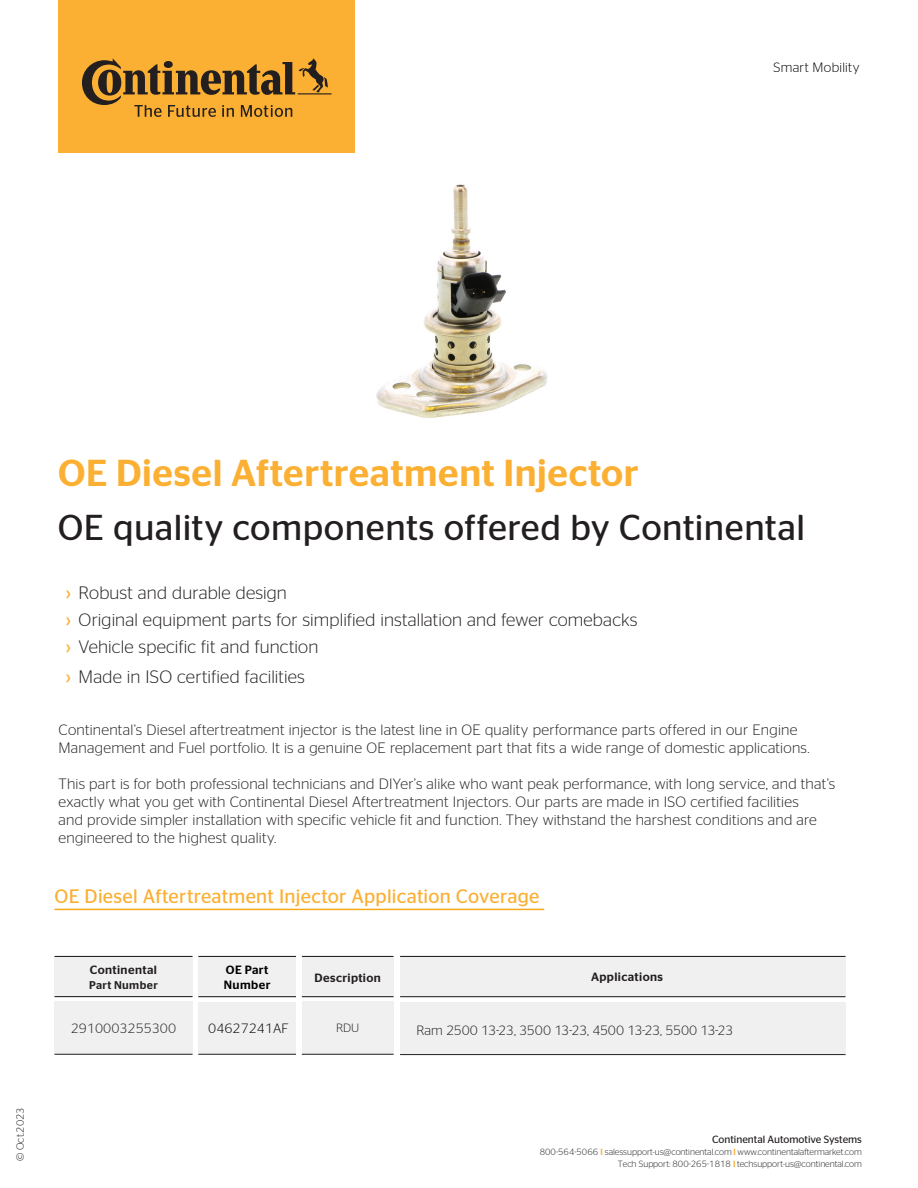
<style>
.page{position:relative;width:918px;height:1188px;background:#fff}
.page>*{position:absolute;margin:0;border:0;box-sizing:border-box;transform-origin:0 0}
.Headline_35pt{font:500 37.5px "Continental Stag Sans";letter-spacing:.015em;color:#fbb033}
.Headline_35pt-2{font:36px "Continental Stag Sans";letter-spacing:.01em;color:#231f20}
.Paragraph_Style_2{font:19.5px "Continental Stag Sans";letter-spacing:.015em;color:#fbb033}
.t1{font:300 18px "Continental Stag Sans";letter-spacing:.01em;color:#231f20}
.table_copy{font:300 15px/18px "Continental Stag Sans";letter-spacing:.015em;color:#231f20}
.table_copy-2{font:300 13.5px "Continental Stag Sans";letter-spacing:-.025em;color:#231f20}
.Division_name_URL_9pt{font:300 13.5px "Continental Stag Sans";letter-spacing:.025em;color:#000}
.table_copy-3{font:300 13.5px "Continental Stag Sans";color:#231f20}
.table_copy-4{font:300 13.5px "Continental Stag Sans";color:#000}
.table_copy-5{font:500 12px "Continental Stag Sans";letter-spacing:.035em;color:#231f20}
.table_copy-6{font:500 12px "Continental Stag Sans";letter-spacing:.035em;color:#000}
.table_copy-7{font:300 12px "Continental Stag Sans";color:#231f20}
.table_copy-8{font:500 11.25px "Continental Stag Sans";letter-spacing:.04em;color:#231f20}
.t2{font:10.5px "Continental Stag Sans";color:#231f20}
.table_copy-9{font:300 10.5px "Continental Stag Sans";color:#231f20}
.t3{font:300 9px "Continental Stag Sans";color:#231f20}
.s1{font-weight:400;color:#fbb033}
.s2{font-weight:500;color:#fbb033}
</style>
<div class="page">
<div style="left:58px;top:0;width:297px;height:152px;background:#fbb033"></div>
<svg style="left:82px;top:58px;width:249px;height:59px"></svg>
<img style="left:376px;top:184px;width:172px;height:234px">
<div style="left:400px;top:1002px;width:446px;height:53px;background:#f0f0f1"></div>
<div style="left:198px;top:1002px;width:98px;height:53px;background:#f0f0f1"></div>
<div style="left:302px;top:1002px;width:92px;height:53px;background:#f0f0f1"></div>
<div style="left:54px;top:1002px;width:139px;height:53px;background:#f0f0f1"></div>
<div style="left:54px;top:957px;width:139px;height:40px;background:#f0f0f1"></div>
<div style="left:302px;top:957px;width:92px;height:40px;background:#f0f0f1"></div>
<div style="left:198px;top:957px;width:98px;height:39px;background:#f0f0f1"></div>
<div style="left:400px;top:957px;width:446px;height:39px;background:#f0f0f1"></div>
<hr style="left:54px;top:996px;width:139px;height:1px;background:#231f20">
<hr style="left:54px;top:956px;width:139px;height:1px;background:#231f20">
<hr style="left:198px;top:1054px;width:98px;height:1px;background:#231f20">
<hr style="left:54px;top:1054px;width:139px;height:1px;background:#231f20">
<hr style="left:400px;top:1054px;width:446px;height:1px;background:#231f20">
<hr style="left:302px;top:1054px;width:92px;height:1px;background:#231f20">
<hr style="left:54px;top:909px;width:490px;height:1px;background:#f5a81c">
<hr style="left:302px;top:996px;width:92px;height:1px;background:#231f20">
<hr style="left:198px;top:996px;width:98px;height:1px;background:#231f20">
<hr style="left:302px;top:956px;width:92px;height:1px;background:#231f20">
<hr style="left:198px;top:956px;width:98px;height:1px;background:#231f20">
<hr style="left:400px;top:996px;width:446px;height:1px;background:#231f20">
<hr style="left:400px;top:956px;width:446px;height:1px;background:#231f20">
<p class="Division_name_URL_9pt" style="left:774px;top:60px;width:87px">Smart Mobility</p>
<p class="table_copy-9" style="left:14px;top:1161px;width:55px;rotate:-90deg">© Oct.2023</p>
<p class="Headline_35pt" style="left:58px;top:451px;width:582px">OE Diesel Aftertreatment Injector</p>
<p class="Headline_35pt-2" style="left:58px;top:507px;width:749px">OE quality components offered by Continental</p>
<p class="t1" style="left:66px;top:583px;width:223px"><span class="s1">›</span> Robust and durable design</p>
<p class="t1" style="left:66px;top:610px;width:573px"><span class="s1">›</span> Original equipment parts for simplified installation and fewer comebacks</p>
<p class="t1" style="left:66px;top:637px;width:254px"><span class="s1">›</span> Vehicle specific fit and function</p>
<p class="t1" style="left:66px;top:667px;width:241px"><span class="s1">›</span> Made in ISO certified facilities</p>
<p class="table_copy" style="left:58px;top:720px;width:753px">Continental’s Diesel aftertreatment injector is the latest line in OE quality performance parts offered in our Engine<br>Management and Fuel portfolio. It is a genuine OE replacement part that fits a wide range of domestic applications.</p>
<p class="table_copy" style="left:58px;top:774px;width:778px">This part is for both professional technicians and DIYer’s alike who want peak performance, with long service, and that’s exactly what you get with Continental Diesel Aftertreatment Injectors. Our parts are made in ISO certified facilities<br>and provide simpler installation with specific vehicle fit and function. They withstand the harshest conditions and are engineered to the highest quality.</p>
<p class="Paragraph_Style_2" style="left:54px;top:885px;width:487px">OE Diesel Aftertreatment Injector Application Coverage</p>
<p class="table_copy-5" style="left:90px;top:963px;width:69px">Continental</p>
<p class="table_copy-8" style="left:89px;top:979px;width:70px">Part Number</p>
<p class="table_copy-6" style="left:226px;top:963px;width:44px">OE Part</p>
<p class="table_copy-6" style="left:224px;top:978px;width:48px">Number</p>
<p class="table_copy-5" style="left:315px;top:971px;width:68px">Description</p>
<p class="table_copy-5" style="left:591px;top:970px;width:74px">Applications</p>
<p class="table_copy-3" style="left:71px;top:1021px;width:107px">2910003255300</p>
<p class="table_copy-4" style="left:208px;top:1021px;width:82px">04627241AF</p>
<p class="table_copy-7" style="left:336px;top:1021px;width:25px">RDU</p>
<p class="table_copy-2" style="left:416px;top:1023px;width:318px">Ram 2500 13-23, 3500 13-23, 4500 13-23, 5500 13-23</p>
<p class="t2" style="left:712px;top:1134px;width:151px">Continental Automotive Systems</p>
<p class="t3" style="left:540px;top:1147px;width:324px">800-564-5066 <span class="s2">l</span> salessupport-us@continental.com <span class="s2">l</span> www.continentalaftermarket.com</p>
<p class="t3" style="left:618px;top:1159px;width:246px">Tech Support: 800-265-1818 <span class="s2">l</span> techsupport-us@continental.com</p>
</div>
